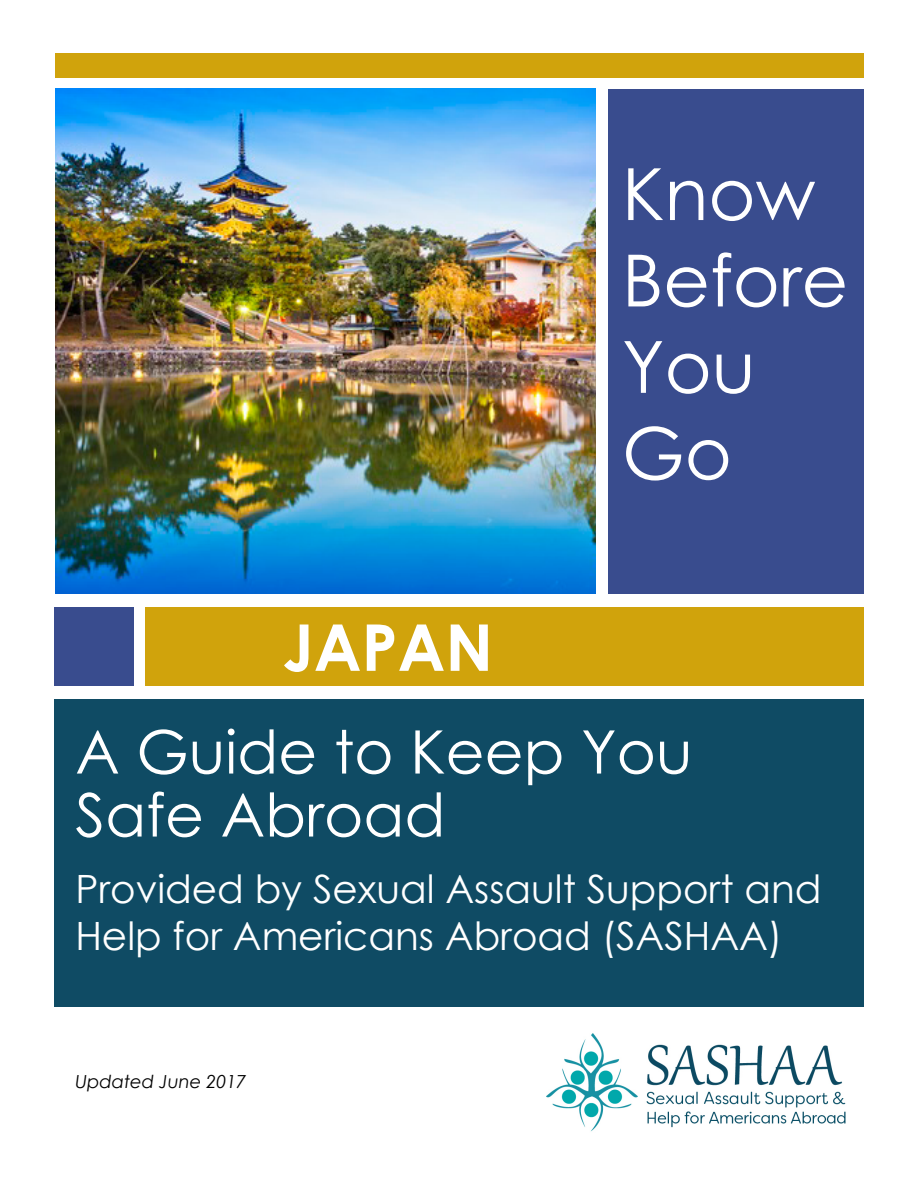
<style>
.page{position:relative;width:918px;height:1188px;background:#fff}
.page>*{position:absolute;margin:0;border:0;box-sizing:border-box;transform-origin:0 0}
.t1{font:72px/86.4px "Century Gothic";color:#fff}
.t2{font:700 64.5px "Century Gothic";color:#fff}
.t3{font:60px/63px "Century Gothic";color:#fff}
.t4{font:39px/46.8px "Century Gothic";color:#fff}
.t5{font:italic 18px "Century Gothic";color:#000}
</style>
<div class="page">
<div style="left:54px;top:699px;width:810px;height:308px;background:#0f4b64"></div>
<img style="left:547px;top:1033px;width:299px;height:99px">
<div style="left:146px;top:608px;width:718px;height:78px;background:#d0a30c"></div>
<img style="left:55px;top:88px;width:540px;height:506px">
<div style="left:608px;top:89px;width:256px;height:505px;background:#394c8e"></div>
<div style="left:55px;top:53px;width:809px;height:25px;background:#d0a30c"></div>
<div style="left:54px;top:608px;width:80px;height:78px;background:#394c8e"></div>
<h2 class="t2" style="left:283px;top:598px;width:212px">JAPAN</h2>
<h1 class="t1" style="left:622px;top:150px;width:228px">Know<br>Before<br>You<br>Go</h1>
<h3 class="t3" style="left:75px;top:719px;width:619px">A Guide to Keep You<br>Safe Abroad</h3>
<p class="t4" style="left:75px;top:865px;width:748px">Provided by Sexual Assault Support and<br>Help for Americans Abroad (SASHAA)</p>
<p class="t5" style="left:75px;top:1069px;width:172px">Updated June 2017</p>
</div>
